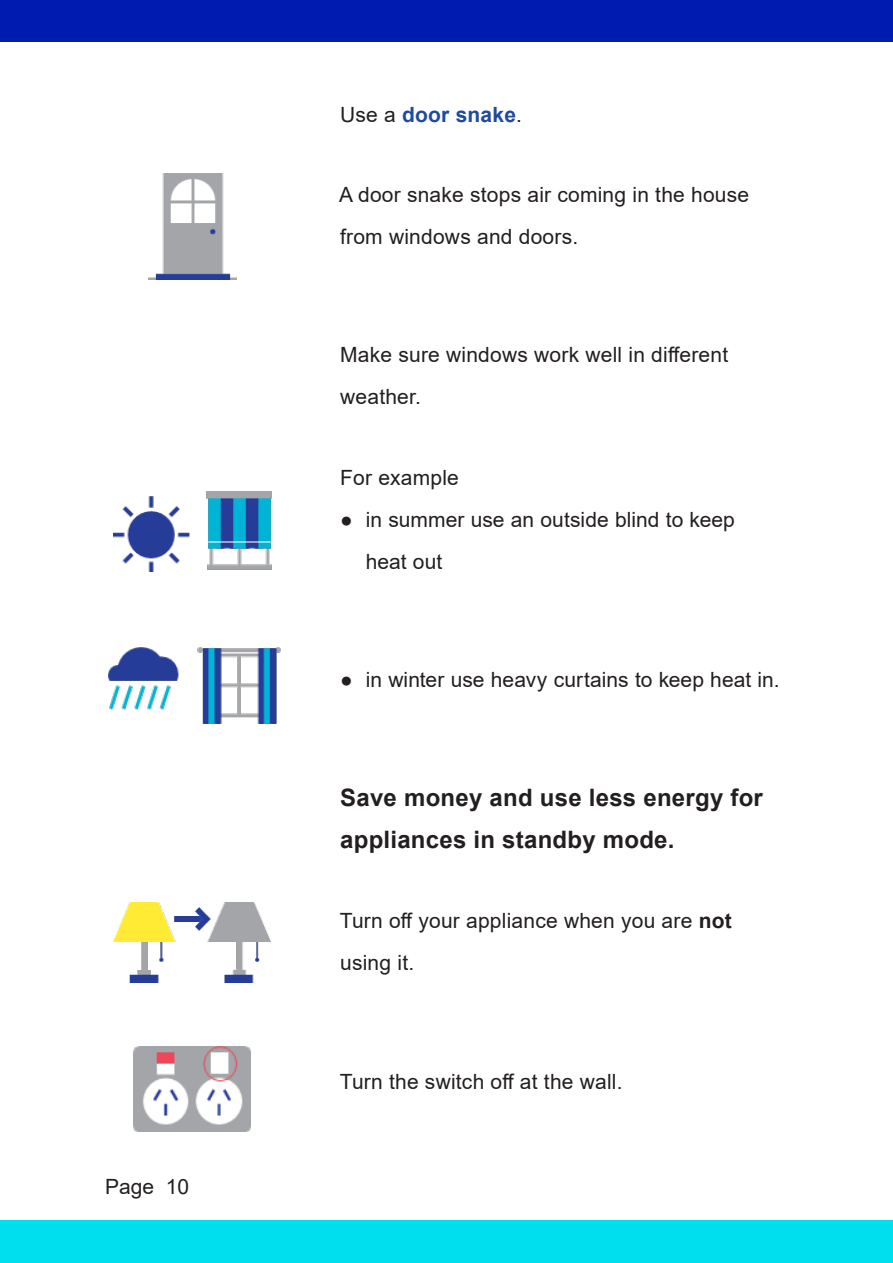
<style>
.page{position:relative;width:893px;height:1263px;background:#fff}
.page>*{position:absolute;margin:0;border:0;box-sizing:border-box;transform-origin:0 0}
.t1{font:700 24px/42px "Arial";letter-spacing:.01em;color:#231f20}
.t2{font:21px/42px "Arial";letter-spacing:.01em;color:#231f20}
.t3{font:700 21px "Arial";letter-spacing:.01em;color:#1e4b9d}
.s1{font-weight:400;color:#231f20}
.s2{font-weight:700}
</style>
<div class="page">
<div style="left:0;top:0;width:893px;height:42px;background:#001cb0"></div>
<div style="left:0;top:1220px;width:893px;height:43px;background:#00dfed"></div>
<img style="left:149px;top:174px;width:88px;height:105px">
<img style="left:114px;top:492px;width:158px;height:80px">
<img style="left:109px;top:648px;width:171px;height:76px">
<img style="left:113px;top:903px;width:157px;height:80px">
<img style="left:133px;top:1047px;width:117px;height:84px">
<p class="t2" style="left:105px;top:1165px;width:86px">Page 10</p>
<p class="t3" style="left:340px;top:99px;width:183px"><span class="s1">Use a</span> door snake<span class="s1">.</span></p>
<p class="t2" style="left:339px;top:173px;width:412px">A door snake stops air coming in the house from windows and doors.</p>
<p class="t2" style="left:340px;top:334px;width:389px">Make sure windows work well in different weather.</p>
<p class="t2" style="left:340px;top:456px;width:120px">For example</p>
<p class="t2" style="left:366px;top:498px;width:371px;text-indent:-26px">● in summer use an outside blind to keep heat out</p>
<p class="t2" style="left:340px;top:659px;width:441px">● in winter use heavy curtains to keep heat in.</p>
<h3 class="t1" style="left:340px;top:777px;width:424px">Save money and use less energy for appliances in standby mode.</h3>
<p class="t2" style="left:340px;top:899px;width:393px">Turn off your appliance when you are <span class="s2">not </span>using it.</p>
<p class="t2" style="left:340px;top:1060px;width:284px">Turn the switch off at the wall.</p>
</div>
